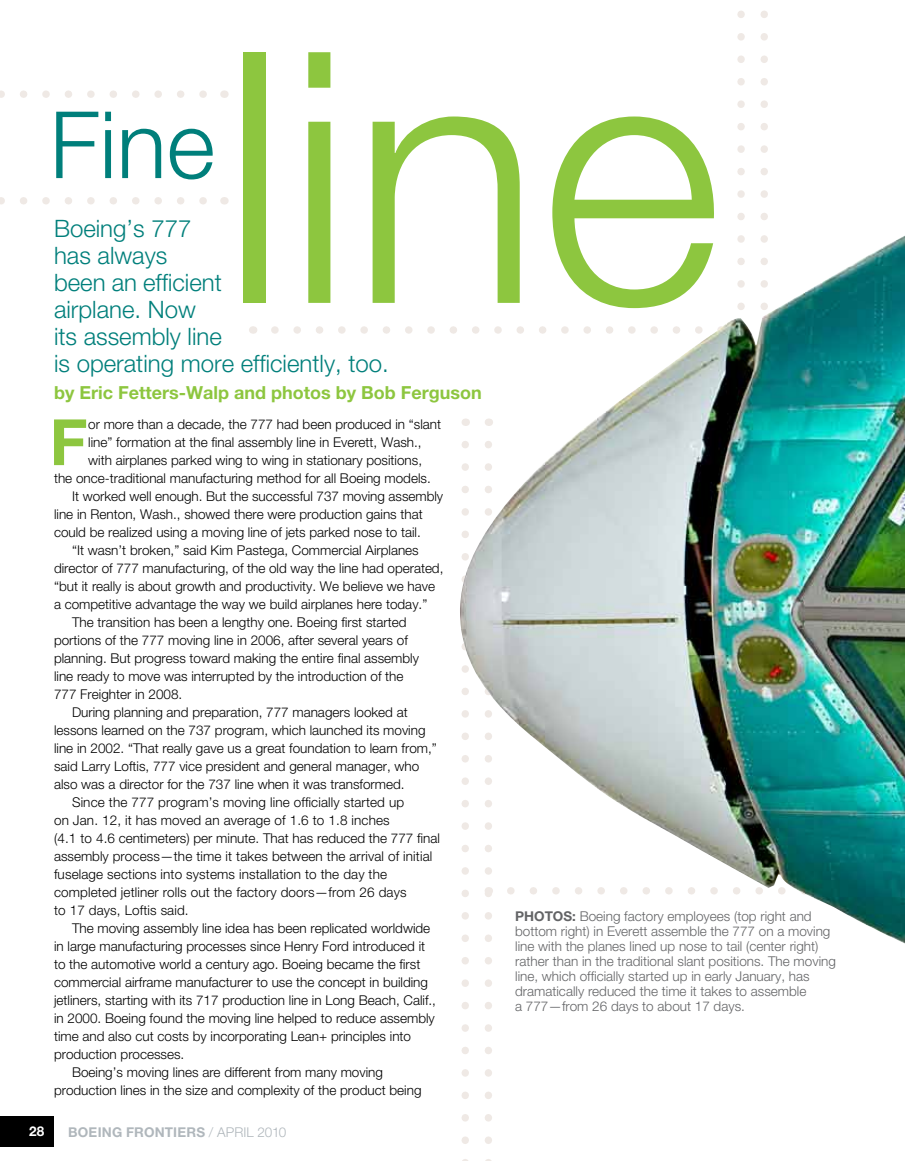
<style>
.page{position:relative;width:905px;height:1161px;background:#fff}
.page>*{position:absolute;margin:0;border:0;box-sizing:border-box;transform-origin:0 0}
.t1{font:300 351px "Helvetica Neue";color:#8dc63f}
.t2{font:300 93px "Helvetica Neue";color:#007f7b}
.t3{font:700 63.9px "Helvetica Neue";color:#8dc63f}
.t4{font:300 24px/27px "Helvetica Neue";color:#007f7b}
.t5{font:700 18px "Helvetica Neue";color:#8dc63f}
.t6{font:300 13.5px "Helvetica Neue";color:#000}
.t7{font:300 13.5px/15px "Helvetica Neue";color:#636466}
.t8{font:700 13.5px "Helvetica Neue";letter-spacing:.015em;color:#b0b7bc}
.t9{font:700 13.5px "Helvetica Neue";color:#fff}
.s1{font-weight:700}
.s2{font-weight:300}
</style>
<div class="page">
<div style="left:0;top:1116px;width:54px;height:31px;background:#000"></div>
<svg style="left:0;top:197px;width:207px;height:8px"></svg>
<svg style="left:0;top:90px;width:207px;height:8px"></svg>
<svg style="left:760px;top:14px;width:8px;height:206px"></svg>
<svg style="left:275px;top:326px;width:176px;height:8px"></svg>
<svg style="left:737px;top:14px;width:7px;height:206px"></svg>
<svg style="left:461px;top:957px;width:8px;height:204px"></svg>
<svg style="left:485px;top:957px;width:7px;height:204px"></svg>
<img style="left:451px;top:235px;width:453px;height:708px">
<h1 class="t1" style="left:222px;top:-37px;width:502px">line</h1>
<h2 class="t2" style="left:50px;top:88px;width:167px">Fine</h2>
<h3 class="t4" style="left:54px;top:214px;width:336px">Boeing’s 777<br>has always<br>been an efficient<br>airplane. Now<br>its assembly line<br>is operating more efficiently, too.</h3>
<h3 class="t5" style="left:54px;top:381px;width:429px">by Eric Fetters-Walp and photos by Bob Ferguson</h3>
<h3 class="t3" style="left:50px;top:403px;width:39px">F</h3>
<p class="t6" style="left:88px;top:416px;width:354px">or more than a decade, the 777 had been produced in “slant</p>
<p class="t6" style="left:88px;top:434px;width:335px">line” formation at the final assembly line in Everett, Wash.,</p>
<p class="t6" style="left:88px;top:452px;width:335px">with airplanes parked wing to wing in stationary positions,</p>
<p class="t6" style="left:54px;top:470px;width:378px">the once-traditional manufacturing method for all Boeing models.</p>
<p class="t6" style="left:72px;top:488px;width:372px">It worked well enough. But the successful 737 moving assembly</p>
<p class="t6" style="left:54px;top:506px;width:370px">line in Renton, Wash., showed there were production gains that</p>
<p class="t6" style="left:54px;top:524px;width:368px">could be realized using a moving line of jets parked nose to tail.</p>
<p class="t6" style="left:72px;top:542px;width:348px">“It wasn’t broken,” said Kim Pastega, Commercial Airplanes</p>
<p class="t6" style="left:54px;top:560px;width:391px">director of 777 manufacturing, of the old way the line had operated,</p>
<p class="t6" style="left:54px;top:578px;width:382px">“but it really is about growth and productivity. We believe we have</p>
<p class="t6" style="left:54px;top:596px;width:375px">a competitive advantage the way we build airplanes here today.”</p>
<p class="t6" style="left:72px;top:614px;width:336px">The transition has been a lengthy one. Boeing first started</p>
<p class="t6" style="left:54px;top:632px;width:355px">portions of the 777 moving line in 2006, after several years of</p>
<p class="t6" style="left:54px;top:650px;width:366px">planning. But progress toward making the entire final assembly</p>
<p class="t6" style="left:54px;top:668px;width:351px">line ready to move was interrupted by the introduction of the</p>
<p class="t6" style="left:54px;top:686px;width:130px">777 Freighter in 2008.</p>
<p class="t6" style="left:72px;top:704px;width:337px">During planning and preparation, 777 managers looked at</p>
<p class="t6" style="left:54px;top:722px;width:373px">lessons learned on the 737 program, which launched its moving</p>
<p class="t6" style="left:54px;top:740px;width:384px">line in 2002. “That really gave us a great foundation to learn from,”</p>
<p class="t6" style="left:54px;top:758px;width:367px">said Larry Loftis, 777 vice president and general manager, who</p>
<p class="t6" style="left:54px;top:776px;width:352px">also was a director for the 737 line when it was transformed.</p>
<p class="t6" style="left:72px;top:794px;width:334px">Since the 777 program’s moving line officially started up</p>
<p class="t6" style="left:54px;top:812px;width:337px">on Jan. 12, it has moved an average of 1.6 to 1.8 inches</p>
<p class="t6" style="left:54px;top:830px;width:387px">(4.1 to 4.6 centimeters) per minute. That has reduced the 777 final</p>
<p class="t6" style="left:54px;top:848px;width:380px">assembly process—the time it takes between the arrival of initial</p>
<p class="t6" style="left:54px;top:866px;width:334px">fuselage sections into systems installation to the day the</p>
<p class="t6" style="left:54px;top:884px;width:354px">completed jetliner rolls out the factory doors—from 26 days</p>
<p class="t6" style="left:54px;top:902px;width:136px">to 17 days, Loftis said.</p>
<p class="t6" style="left:72px;top:920px;width:360px">The moving assembly line idea has been replicated worldwide</p>
<p class="t6" style="left:54px;top:938px;width:373px">in large manufacturing processes since Henry Ford introduced it</p>
<p class="t6" style="left:54px;top:956px;width:368px">to the automotive world a century ago. Boeing became the first</p>
<p class="t6" style="left:54px;top:974px;width:375px">commercial airframe manufacturer to use the concept in building</p>
<p class="t6" style="left:54px;top:992px;width:383px">jetliners, starting with its 717 production line in Long Beach, Calif.,</p>
<p class="t6" style="left:54px;top:1010px;width:382px">in 2000. Boeing found the moving line helped to reduce assembly</p>
<p class="t6" style="left:54px;top:1028px;width:358px">time and also cut costs by incorporating Lean+ principles into</p>
<p class="t6" style="left:54px;top:1046px;width:132px">production processes.</p>
<p class="t6" style="left:72px;top:1064px;width:312px">Boeing’s moving lines are different from many moving</p>
<p class="t6" style="left:54px;top:1082px;width:369px">production lines in the size and complexity of the product being</p>
<p class="t7" style="left:515px;top:908px;width:322px"><span class="s1">PHOTOS:</span> Boeing factory employees (top right and bottom right) in Everett assemble the 777 on a moving line with the planes lined up nose to tail (center right) rather than in the traditional slant positions. The moving line, which officially started up in early January, has dramatically reduced the time it takes to assemble<br>a 777—from 26 days to about 17 days.</p>
<p class="t9" style="left:29px;top:1123px;width:17px">28</p>
<p class="t8" style="left:68px;top:1123px;width:220px">BOEING FRONTIERS <span class="s2">/ APRIL 2010</span></p>
</div>
